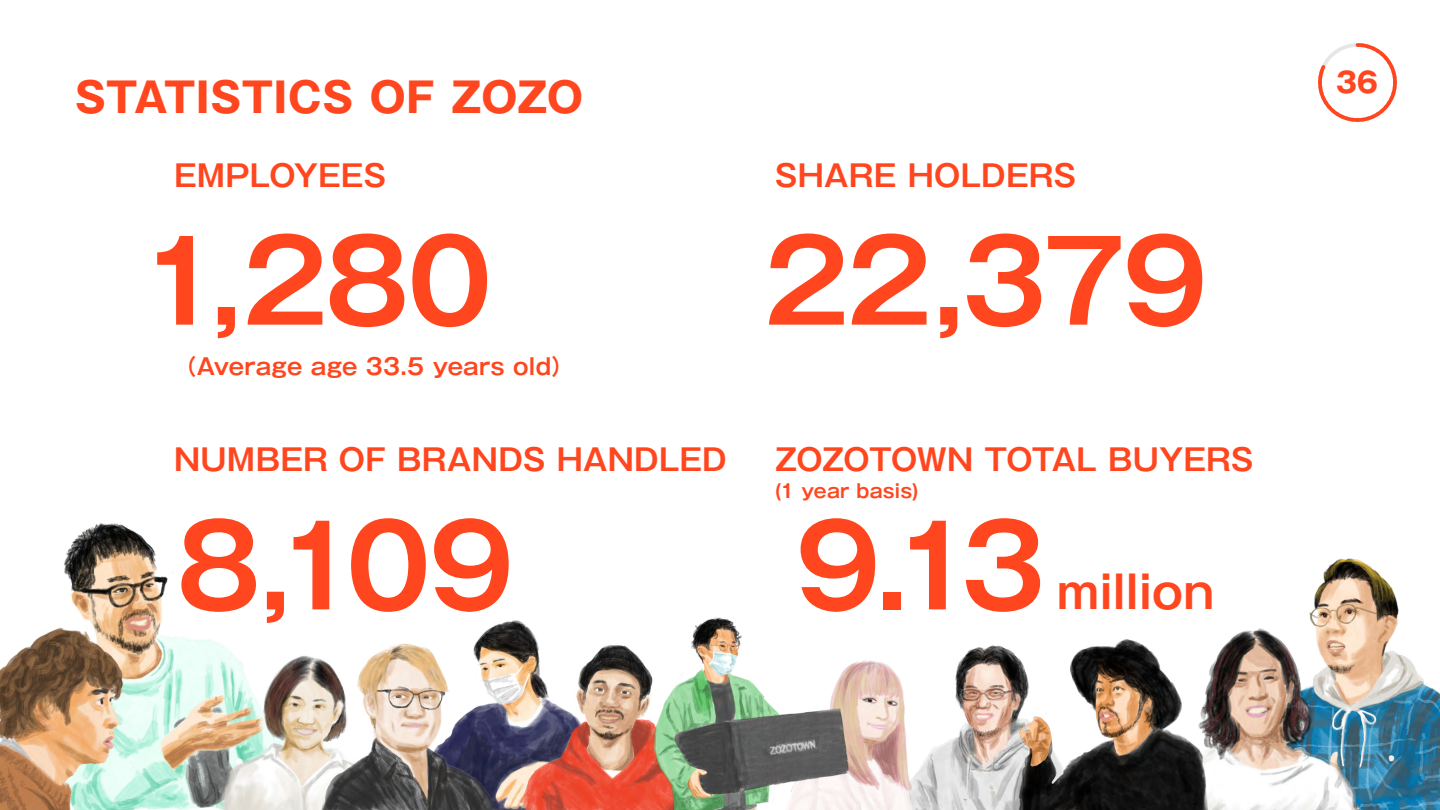
<style>
.page{position:relative;width:1440px;height:810px;background:#fff}
.page>*{position:absolute;margin:0;border:0;box-sizing:border-box;transform-origin:0 0}
.t1{font:700 112.5px "Gothic MB101 Pro De";letter-spacing:-.04em;color:#ff461e}
.t2{font:700 45px "Gothic MB101 Pro De";letter-spacing:-.015em;color:#ff461e}
.t3{font:700 41.25px "Gothic MB101 Pro";letter-spacing:-.005em;color:#ff461e}
.t4{font:700 30px "Gothic MB101 Pro De";letter-spacing:.005em;color:#ff461e}
.t5{font:700 30px "Gothic MB101 Pro De";letter-spacing:-.02em;color:#ff461e}
.t6{font:700 28.12px "Gothic MB101 Pro";color:#ff461e}
.t7{font:700 22.5px "Gothic MB101 Pro De";color:#ff461e}
.t8{font:700 18.75px "Gothic MB101 Pro De";letter-spacing:.01em;color:#ff461e}
</style>
<div class="page">
<svg style="left:1318px;top:43px;width:79px;height:79px"></svg>
<img style="left:64px;top:523px;width:157px;height:287px">
<img style="left:1399px;top:654px;width:41px;height:156px">
<img style="left:922px;top:645px;width:82px;height:165px">
<img style="left:858px;top:660px;width:64px;height:150px">
<img style="left:1217px;top:558px;width:182px;height:252px">
<img style="left:519px;top:632px;width:126px;height:178px">
<img style="left:1004px;top:639px;width:213px;height:171px">
<img style="left:203px;top:645px;width:93px;height:165px">
<img style="left:0;top:617px;width:132px;height:193px">
<img style="left:645px;top:617px;width:213px;height:193px">
<img style="left:296px;top:621px;width:223px;height:189px">
<h3 class="t3" style="left:75px;top:63px;width:510px">STATISTICS OF ZOZO</h3>
<p class="t4" style="left:174px;top:150px;width:214px">EMPLOYEES</p>
<p class="t4" style="left:775px;top:150px;width:303px">SHARE HOLDERS</p>
<h1 class="t1" style="left:138px;top:188px;width:356px">1,280</h1>
<h1 class="t1" style="left:764px;top:188px;width:445px">22,379</h1>
<p class="t7" style="left:174px;top:348px;width:401px">（Average age 33.5 years old）</p>
<p class="t4" style="left:174px;top:435px;width:554px">NUMBER OF BRANDS HANDLED</p>
<p class="t5" style="left:775px;top:435px;width:480px">ZOZOTOWN TOTAL BUYERS</p>
<p class="t8" style="left:775px;top:475px;width:145px">(1 year basis)</p>
<h1 class="t1" style="left:176px;top:473px;width:340px">8,109</h1>
<h1 class="t1" style="left:795px;top:473px;width:253px">9.13</h1>
<h2 class="t2" style="left:1057px;top:555px;width:159px">million</h2>
<p class="t6" style="left:1336px;top:59px;width:44px">36</p>
</div>
